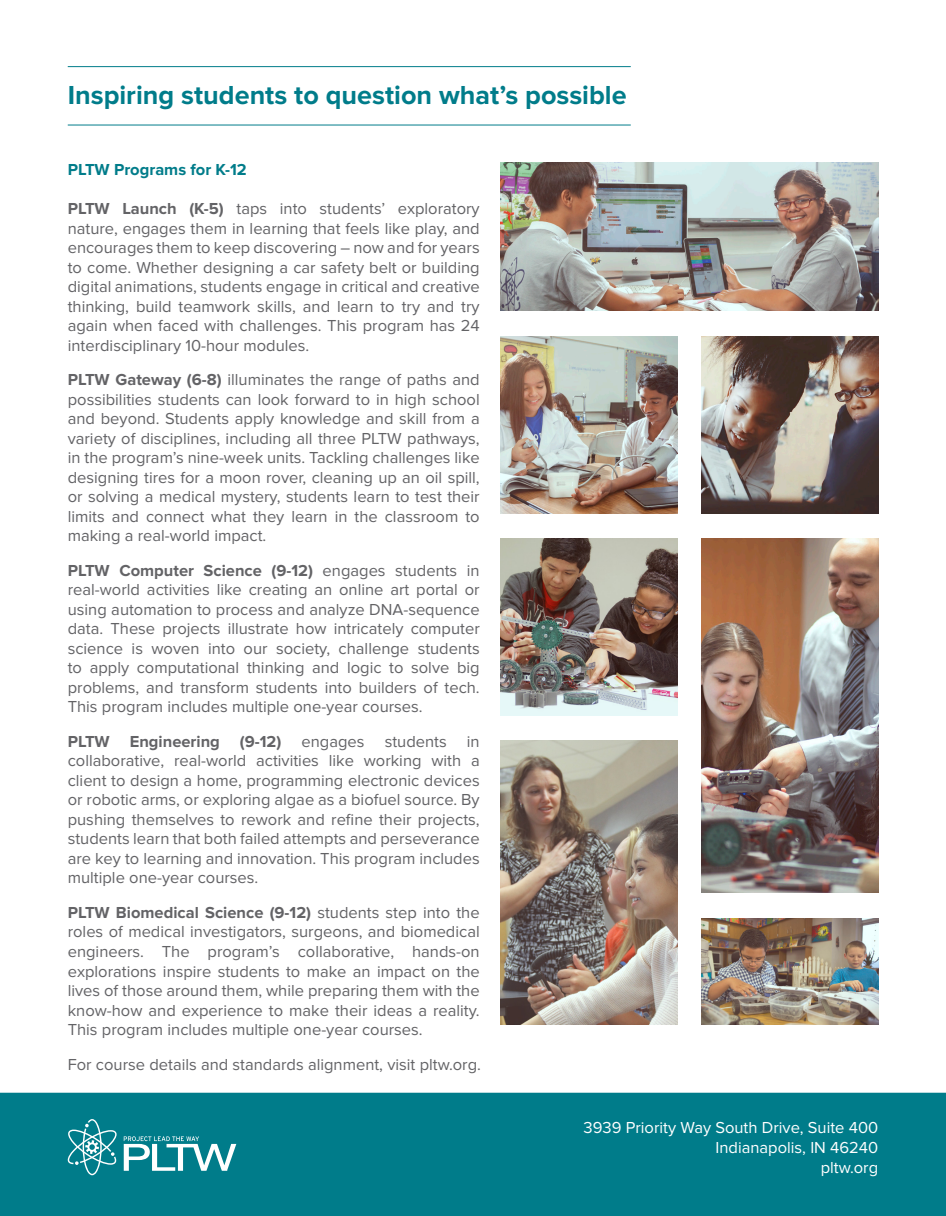
<style>
.page{position:relative;width:946px;height:1216px;background:#fff}
.page>*{position:absolute;margin:0;border:0;box-sizing:border-box;transform-origin:0 0}
.t1{font:700 27px "Proxima Nova";color:#007c8a}
.t2{font:16.5px/19.5px "Proxima Nova";color:#636366;text-align:justify}
.t3{font:16.5px "Proxima Nova";color:#fff}
.t4{font:700 16.5px "Proxima Nova";color:#007c8a}
.s1{font-weight:700}
</style>
<div class="page">
<div style="left:0;top:1092px;width:945px;height:123px;background:#007c8a"></div>
<svg style="left:124px;top:1136px;width:112px;height:34px"></svg>
<svg style="left:68px;top:1119px;width:49px;height:56px;background:#3597a2"></svg>
<hr style="left:68px;top:66px;width:562px;height:1px;background:#007c8a">
<hr style="left:68px;top:125px;width:562px;height:1px;background:#007c8a">
<img style="left:500px;top:162px;width:378px;height:149px">
<img style="left:500px;top:336px;width:177px;height:177px">
<img style="left:701px;top:336px;width:177px;height:177px">
<img style="left:701px;top:538px;width:177px;height:354px">
<img style="left:500px;top:538px;width:177px;height:177px">
<img style="left:500px;top:741px;width:177px;height:283px">
<img style="left:701px;top:918px;width:177px;height:106px">
<p class="t1" style="left:68px;top:79px;width:560px">Inspiring students to question what’s possible</p>
<p class="t4" style="left:68px;top:160px;width:180px">PLTW Programs for K-12</p>
<p class="t2" style="left:68px;top:199px;width:413px"><span class="s1">PLTW Launch (K-5)</span> taps into students’ exploratory nature, engages them in learning that feels like play, and encourages them to keep discovering – now and for years to come. Whether designing a car safety belt or building digital animations, students engage in critical and creative thinking, build teamwork skills, and learn to try and try again when faced with challenges. This program has 24 interdisciplinary 10-hour modules.</p>
<p class="t2" style="left:68px;top:370px;width:413px"><span class="s1">PLTW Gateway (6-8)</span> illuminates the range of paths and possibilities students can look forward to in high school and beyond. Students apply knowledge and skill from a variety of disciplines, including all three PLTW pathways, in the program’s nine-week units. Tackling challenges like designing tires for a moon rover, cleaning up an oil spill, or solving a medical mystery, students learn to test their limits and connect what they learn in the classroom to making a real-world impact.</p>
<p class="t2" style="left:68px;top:561px;width:413px"><span class="s1">PLTW Computer Science (9-12)</span> engages students in real-world activities like creating an online art portal or using automation to process and analyze DNA-sequence data. These projects illustrate how intricately computer science is woven into our society, challenge students to apply computational thinking and logic to solve big problems, and transform students into builders of tech.<br>This program includes multiple one-year courses.</p>
<p class="t2" style="left:68px;top:732px;width:413px"><span class="s1">PLTW Engineering (9-12)</span> engages students in collaborative, real-world activities like working with a client to design a home, programming electronic devices or robotic arms, or exploring algae as a biofuel source. By pushing themselves to rework and refine their projects, students learn that both failed attempts and perseverance are key to learning and innovation. This program includes multiple one-year courses.</p>
<p class="t2" style="left:68px;top:903px;width:413px"><span class="s1">PLTW Biomedical Science (9-12)</span> students step into the roles of medical investigators, surgeons, and biomedical engineers. The program’s collaborative, hands-on explorations inspire students to make an impact on the lives of those around them, while preparing them with the know-how and experience to make their ideas a reality.<br>This program includes multiple one-year courses.</p>
<p class="t2" style="left:68px;top:1054px;width:414px">For course details and standards alignment, visit pltw.org.</p>
<p class="t3" style="left:583px;top:1117px;width:296px">3939 Priority Way South Drive, Suite 400</p>
<p class="t3" style="left:715px;top:1137px;width:164px">Indianapolis, IN 46240</p>
<p class="t3" style="left:820px;top:1157px;width:59px">pltw.org</p>
</div>
